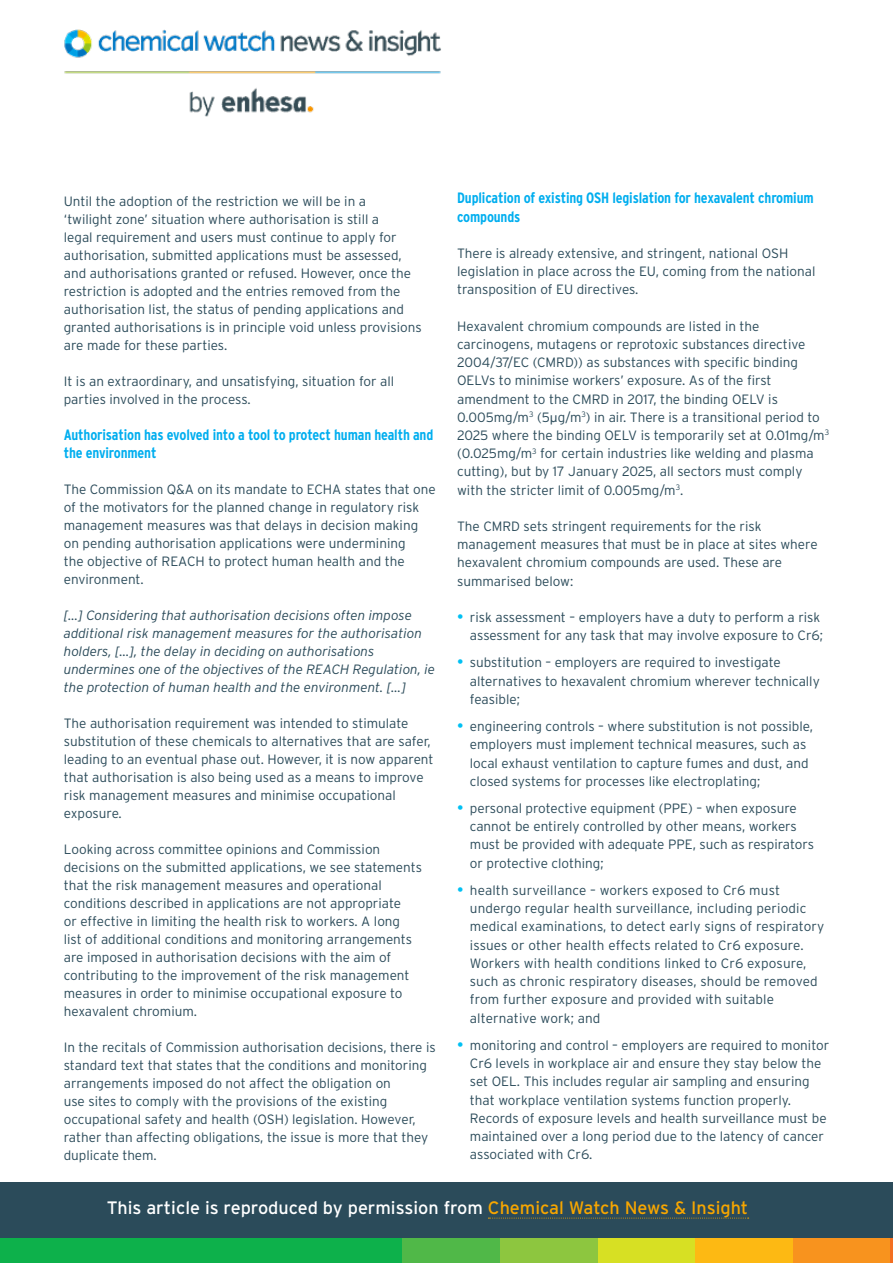
<style>
.page{position:relative;width:893px;height:1263px;background:#fff}
.page>*{position:absolute;margin:0;border:0;box-sizing:border-box;transform-origin:0 0}
.t1{font:18px "Interstate";color:#fff}
.t2{font:700 15px/18px "Interstate Condensed";letter-spacing:-.01em;color:#00aeef}
.t3{font:300 13.5px/18.3px "Interstate";color:#2b4b5a}
.t4{font:italic 300 13.5px/18px "Interstate";color:#2b4b5a}
.s1{font-weight:400;font-size:15px;color:#00c0f3}
.s2{color:#f7a600}
</style>
<div class="page">
<img style="left:64px;top:29px;width:377px;height:88px">
<div style="left:0;top:1182px;width:893px;height:81px;background:#2b4b5a"></div>
<svg style="left:488px;top:1217px;width:261px;height:1px"></svg>
<div style="left:0;top:1239px;width:402px;height:24px;background:#0db14b"></div>
<div style="left:793px;top:1239px;width:98px;height:24px;background:#f8931e"></div>
<div style="left:597px;top:1239px;width:98px;height:24px;background:#d7e023"></div>
<div style="left:402px;top:1239px;width:98px;height:24px;background:#50b848"></div>
<hr style="left:891px;top:1239px;width:2px;height:24px;background:#f36f21">
<div style="left:695px;top:1239px;width:98px;height:24px;background:#fdb913"></div>
<div style="left:500px;top:1239px;width:97px;height:24px;background:#8dc63f"></div>
<p class="t3" style="left:64px;top:192px;width:359px">Until the adoption of the restriction we will be in a<br>‘twilight zone’ situation where authorisation is still a<br>legal requirement and users must continue to apply for authorisation, submitted applications must be assessed, and authorisations granted or refused. However, once the restriction is adopted and the entries removed from the authorisation list, the status of pending applications and granted authorisations is in principle void unless provisions are made for these parties.</p>
<p class="t3" style="left:64px;top:372px;width:332px">It is an extraordinary, and unsatisfying, situation for all parties involved in the process.</p>
<p class="t2" style="left:64px;top:426px;width:371px">Authorisation has evolved into a tool to protect human health and the environment</p>
<p class="t3" style="left:64px;top:480px;width:374px">The Commission Q&amp;A on its mandate to ECHA states that one of the motivators for the planned change in regulatory risk management measures was that delays in decision making on pending authorisation applications were undermining<br>the objective of REACH to protect human health and the environment.</p>
<p class="t4" style="left:64px;top:606px;width:373px">[…] Considering that authorisation decisions often impose additional risk management measures for the authorisation holders, […], the delay in deciding on authorisations undermines one of the objectives of the REACH Regulation, ie the protection of human health and the environment. […]</p>
<p class="t3" style="left:64px;top:714px;width:371px">The authorisation requirement was intended to stimulate substitution of these chemicals to alternatives that are safer, leading to an eventual phase out. However, it is now apparent that authorisation is also being used as a means to improve risk management measures and minimise occupational exposure.</p>
<p class="t3" style="left:64px;top:840px;width:360px">Looking across committee opinions and Commission decisions on the submitted applications, we see statements that the risk management measures and operational conditions described in applications are not appropriate<br>or effective in limiting the health risk to workers. A long<br>list of additional conditions and monitoring arrangements are imposed in authorisation decisions with the aim of contributing to the improvement of the risk management measures in order to minimise occupational exposure to hexavalent chromium.</p>
<p class="t3" style="left:64px;top:1038px;width:373px">In the recitals of Commission authorisation decisions, there is standard text that states that the conditions and monitoring arrangements imposed do not affect the obligation on<br>use sites to comply with the provisions of the existing occupational safety and health (OSH) legislation. However, rather than affecting obligations, the issue is more that they duplicate them.</p>
<p class="t2" style="left:457px;top:190px;width:358px">Duplication of existing OSH legislation for hexavalent chromium compounds</p>
<p class="t3" style="left:457px;top:245px;width:360px">There is already extensive, and stringent, national OSH legislation in place across the EU, coming from the national transposition of EU directives.</p>
<p class="t3" style="left:457px;top:317px;width:374px">Hexavalent chromium compounds are listed in the carcinogens, mutagens or reprotoxic substances directive 2004/37/EC (CMRD)) as substances with specific binding OELVs to minimise workers’ exposure. As of the first amendment to the CMRD in 2017, the binding OELV is 0.005mg/m<sup>3</sup> (5 g/m<sup>3</sup>) in air. There is a transitional period to 2025 where the binding OELV is temporarily set at 0.01mg/m<sup>3 </sup>(0.025mg/m<sup>3</sup> for certain industries like welding and plasma cutting), but by 17 January 2025, all sectors must comply with the stricter limit of 0.005mg/m<sup>3</sup>.</p>
<p class="t3" style="left:457px;top:518px;width:362px">The CMRD sets stringent requirements for the risk management measures that must be in place at sites where hexavalent chromium compounds are used. These are summarised below:</p>
<p class="t3" style="left:457px;top:609px;width:367px;text-align:right"><span class="s1">•</span> risk assessment – employers have a duty to perform a risk assessment for any task that may involve exposure to Cr6;</p>
<p class="t3" style="left:470px;top:654px;width:351px;text-indent:-13px"><span class="s1">•</span> substitution – employers are required to investigate alternatives to hexavalent chromium wherever technically feasible;</p>
<p class="t3" style="left:470px;top:718px;width:345px;text-indent:-13px"><span class="s1">•</span> engineering controls – where substitution is not possible, employers must implement technical measures, such as local exhaust ventilation to capture fumes and dust, and closed systems for processes like electroplating;</p>
<p class="t3" style="left:470px;top:800px;width:346px;text-indent:-13px"><span class="s1">•</span> personal protective equipment (PPE) – when exposure cannot be entirely controlled by other means, workers must be provided with adequate PPE, such as respirators or protective clothing;</p>
<p class="t3" style="left:470px;top:882px;width:356px;text-indent:-13px"><span class="s1">•</span> health surveillance – workers exposed to Cr6 must undergo regular health surveillance, including periodic medical examinations, to detect early signs of respiratory issues or other health effects related to Cr6 exposure.<br>Workers with health conditions linked to Cr6 exposure, such as chronic respiratory diseases, should be removed from further exposure and provided with suitable alternative work; and</p>
<p class="t3" style="left:470px;top:1036px;width:361px;text-indent:-13px"><span class="s1">•</span> monitoring and control – employers are required to monitor Cr6 levels in workplace air and ensure they stay below the set OEL. This includes regular air sampling and ensuring that workplace ventilation systems function properly.<br>Records of exposure levels and health surveillance must be maintained over a long period due to the latency of cancer associated with Cr6.</p>
<h1 class="t1" style="left:107px;top:1199px;width:643px">This article is reproduced by permission from <span class="s2">Chemical Watch News &amp; Insight</span></h1>
</div>
